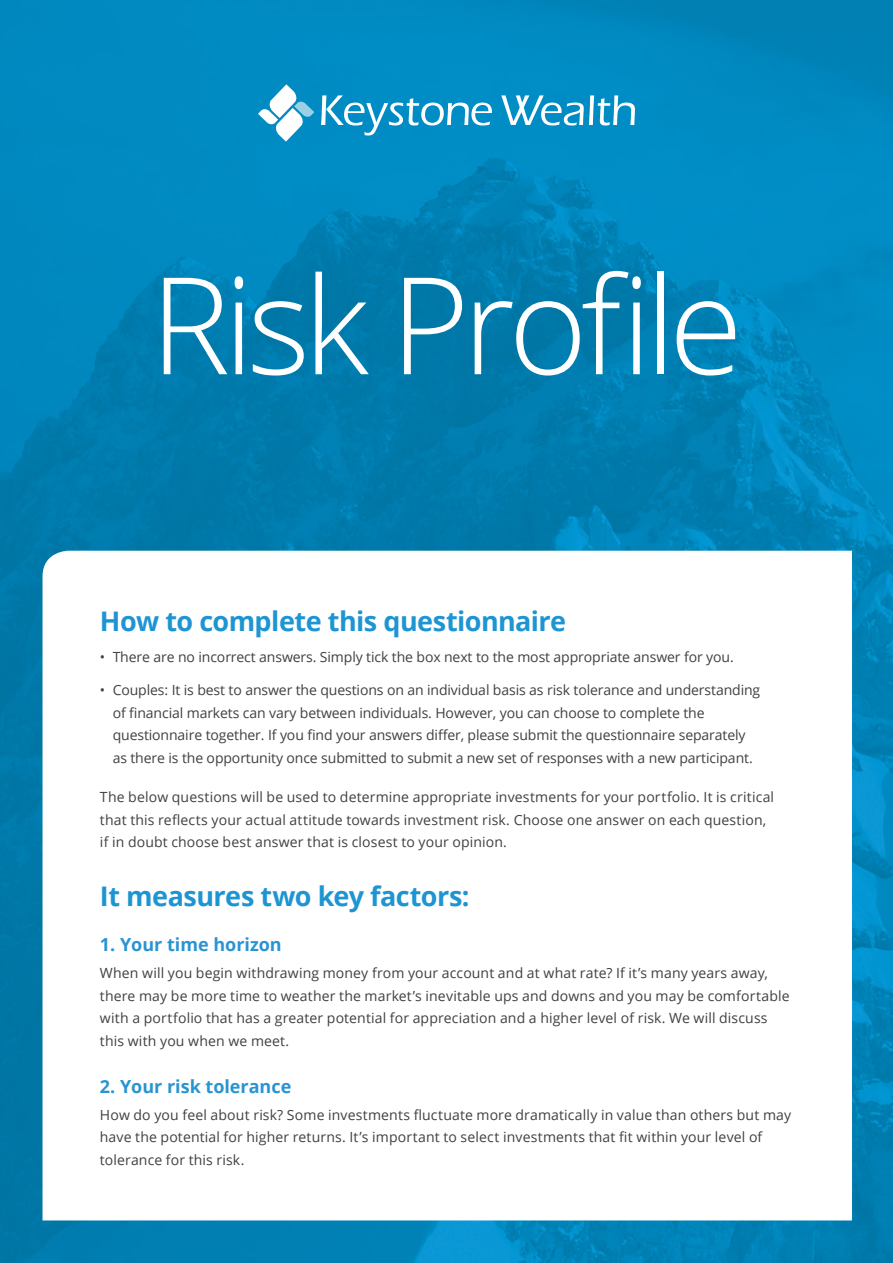
<style>
.page{position:relative;width:893px;height:1263px;background:#fff}
.page>*{position:absolute;margin:0;border:0;box-sizing:border-box;transform-origin:0 0}
.t1{font:300 135px "Open Sans";letter-spacing:-.05em;color:#fff}
.t2{font:700 27px "Open Sans";letter-spacing:-.02em;color:#1e95d3}
.Heading_2{font:700 18px "Open Sans";color:#2994d2}
.Body{font:14.1px/22.5px "Open Sans";letter-spacing:.005em;color:#414042}
</style>
<div class="page">
<img style="left:0;top:0;width:893px;height:1263px">
<svg style="left:43px;top:551px;width:809px;height:669px"></svg>
<svg style="left:321px;top:95px;width:171px;height:41px"></svg>
<svg style="left:501px;top:95px;width:134px;height:30px"></svg>
<svg style="left:258px;top:84px;width:56px;height:58px"></svg>
<p class="t1" style="left:150px;top:233px;width:594px">Risk Profile</p>
<h2 class="t2" style="left:100px;top:602px;width:468px">How to complete this questionnaire</h2>
<p class="Body" style="left:100px;top:645px;width:635px">• There are no incorrect answers. Simply tick the box next to the most appropriate answer for you.</p>
<p class="Body" style="left:113px;top:678px;width:649px;text-indent:-13px">• Couples: It is best to answer the questions on an individual basis as risk tolerance and understanding of financial markets can vary between individuals. However, you can choose to complete the questionnaire together. If you find your answers differ, please submit the questionnaire separately as there is the opportunity once submitted to submit a new set of responses with a new participant.</p>
<p class="Body" style="left:100px;top:785px;width:676px">The below questions will be used to determine appropriate investments for your portfolio. It is critical that this reflects your actual attitude towards investment risk. Choose one answer on each question, if in doubt choose best answer that is closest to your opinion.</p>
<h2 class="t2" style="left:100px;top:877px;width:371px">It measures two key factors:</h2>
<p class="Heading_2" style="left:100px;top:932px;width:183px">1. Your time horizon</p>
<p class="Body" style="left:100px;top:961px;width:691px">When will you begin withdrawing money from your account and at what rate? If it’s many years away, there may be more time to weather the market’s inevitable ups and downs and you may be comfortable with a portfolio that has a greater potential for appreciation and a higher level of risk. We will discuss this with you when we meet.</p>
<p class="Heading_2" style="left:100px;top:1074px;width:193px">2. Your risk tolerance</p>
<p class="Body" style="left:100px;top:1103px;width:693px">How do you feel about risk? Some investments fluctuate more dramatically in value than others but may have the potential for higher returns. It’s important to select investments that fit within your level of tolerance for this risk.</p>
</div>
